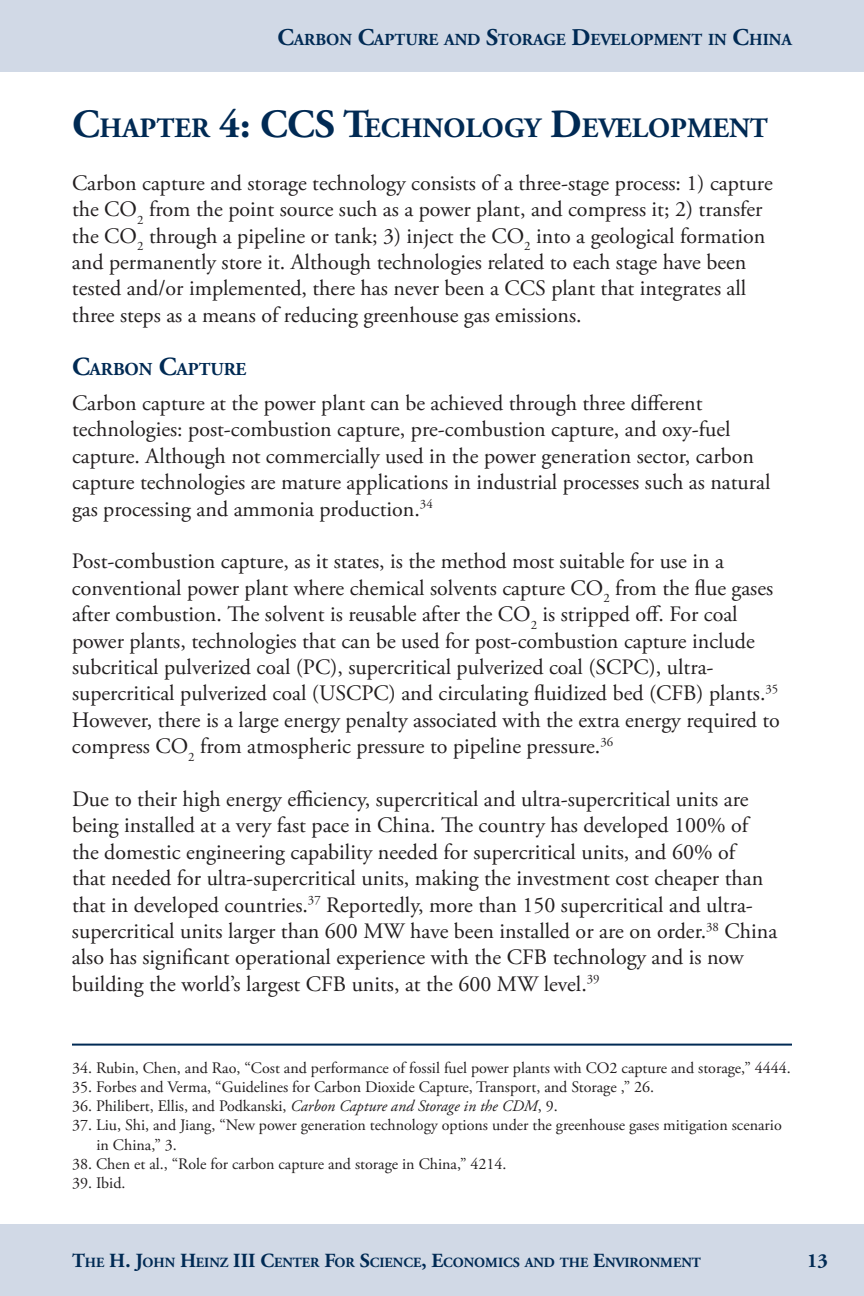
<style>
.page{position:relative;width:864px;height:1296px;background:#fff}
.page>*{position:absolute;margin:0;border:0;box-sizing:border-box;transform-origin:0 0}
.t1{font:700 28px "Adobe Garamond Pro";color:#002a54}
.t2{font:22px/26.4px "Adobe Garamond Pro";color:#231f20}
.t3{font:700 20px "Adobe Garamond Pro";color:#002a54}
.t4{font:700 18.2px "Adobe Garamond Pro";color:#002a54}
.t5{font:700 16.8px "Adobe Garamond Pro";color:#002a54}
.t6{font:16px/19.2px "Adobe Garamond Pro";color:#231f20}
.t7{font:700 14px "Adobe Garamond Pro";color:#002a54}
.s1{font-size:24px}
.s2{font-size:40px}
.s3{font-size:26px}
.s4{font-style:italic}
.s5{font-size:20px}
</style>
<div class="page">
<div style="left:0;top:1224px;width:864px;height:72px;background:#d1d9e6"></div>
<div style="left:0;top:0;width:864px;height:72px;background:#d1d9e6"></div>
<hr style="left:72px;top:1044px;width:720px;height:2px;background:#002a54">
<p class="t5" style="left:278px;top:32px;width:516px"><span class="s1">C</span>ARBON <span class="s1">C</span>APTURE AND <span class="s1">S</span>TORAGE <span class="s1">D</span>EVELOPMENT IN <span class="s1">C</span>HINA</p>
<p class="t1" style="left:72px;top:117px;width:698px"><span class="s2">C</span>HAPTER <span class="s2">4: CCS T</span>ECHNOLOGY <span class="s2">D</span>EVELOPMENT</p>
<p class="t2" style="left:72px;top:171px;width:702px">Carbon capture and storage technology consists of a three-stage process: 1) capture the CO<sub>2</sub> from the point source such as a power plant, and compress it; 2) transfer the CO<sub>2</sub> through a pipeline or tank; 3) inject the CO<sub>2</sub> into a geological formation and permanently store it. Although technologies related to each stage have been tested and/or implemented, there has never been a CCS plant that integrates all three steps as a means of reducing greenhouse gas emissions.</p>
<p class="t4" style="left:72px;top:361px;width:176px"><span class="s3">C</span>ARBON <span class="s3">C</span>APTURE</p>
<p class="t2" style="left:72px;top:391px;width:700px">Carbon capture at the power plant can be achieved through three different technologies: post-combustion capture, pre-combustion capture, and oxy-fuel capture. Although not commercially used in the power generation sector, carbon capture technologies are mature applications in industrial processes such as natural gas processing and ammonia production.<sup>34</sup></p>
<p class="t2" style="left:72px;top:549px;width:710px">Post-combustion capture, as it states, is the method most suitable for use in a conventional power plant where chemical solvents capture CO<sub>2</sub> from the flue gases after combustion. The solvent is reusable after the CO<sub>2</sub> is stripped off. For coal power plants, technologies that can be used for post-combustion capture include subcritical pulverized coal (PC), supercritical pulverized coal (SCPC), ultra&shy;supercritical pulverized coal (USCPC) and circulating fluidized bed (CFB) plants.<sup>35<br></sup>However, there is a large energy penalty associated with the extra energy required to compress CO<sub>2</sub> from atmospheric pressure to pipeline pressure.<sup>36</sup></p>
<p class="t2" style="left:72px;top:787px;width:707px">Due to their high energy efficiency, supercritical and ultra-supercritical units are being installed at a very fast pace in China. The country has developed 100% of the domestic engineering capability needed for supercritical units, and 60% of<br>that needed for ultra-supercritical units, making the investment cost cheaper than that in developed countries.<sup>37</sup> Reportedly, more than 150 supercritical and ultra&shy;supercritical units larger than 600 MW have been installed or are on order.<sup>38</sup> China also has significant operational experience with the CFB technology and is now building the world’s largest CFB units, at the 600 MW level.<sup>39</sup></p>
<p class="t6" style="left:72px;top:1059px;width:720px">34. Rubin, Chen, and Rao, “Cost and performance of fossil fuel power plants with CO2 capture and storage,” 4444.</p>
<p class="t6" style="left:72px;top:1078px;width:584px">35. Forbes and Verma, “Guidelines for Carbon Dioxide Capture, Transport, and Storage ,” 26.</p>
<p class="t6" style="left:72px;top:1097px;width:487px">36. Philibert, Ellis, and Podkanski, <span class="s4">Carbon Capture and Storage in the CDM</span>, 9.</p>
<p class="t6" style="left:96px;top:1116px;width:687px;text-indent:-24px">37. Liu, Shi, and Jiang, “New power generation technology options under the greenhouse gases mitigation scenario in China,” 3.</p>
<p class="t6" style="left:72px;top:1155px;width:436px">38. Chen et al., “Role for carbon capture and storage in China,” 4214.</p>
<p class="t6" style="left:72px;top:1174px;width:55px">39. Ibid.</p>
<p class="t7" style="left:72px;top:1257px;width:630px"><span class="s5">T</span>HE <span class="s5">H. J</span>OHN <span class="s5">H</span>EINZ <span class="s5">III C</span>ENTER <span class="s5">F</span>OR <span class="s5">S</span>CIENCE<span class="s5">, E</span>CONOMICS AND THE <span class="s5">E</span>NVIRONMENT</p>
<p class="t3" style="left:807px;top:1253px;width:22px">13</p>
</div>
